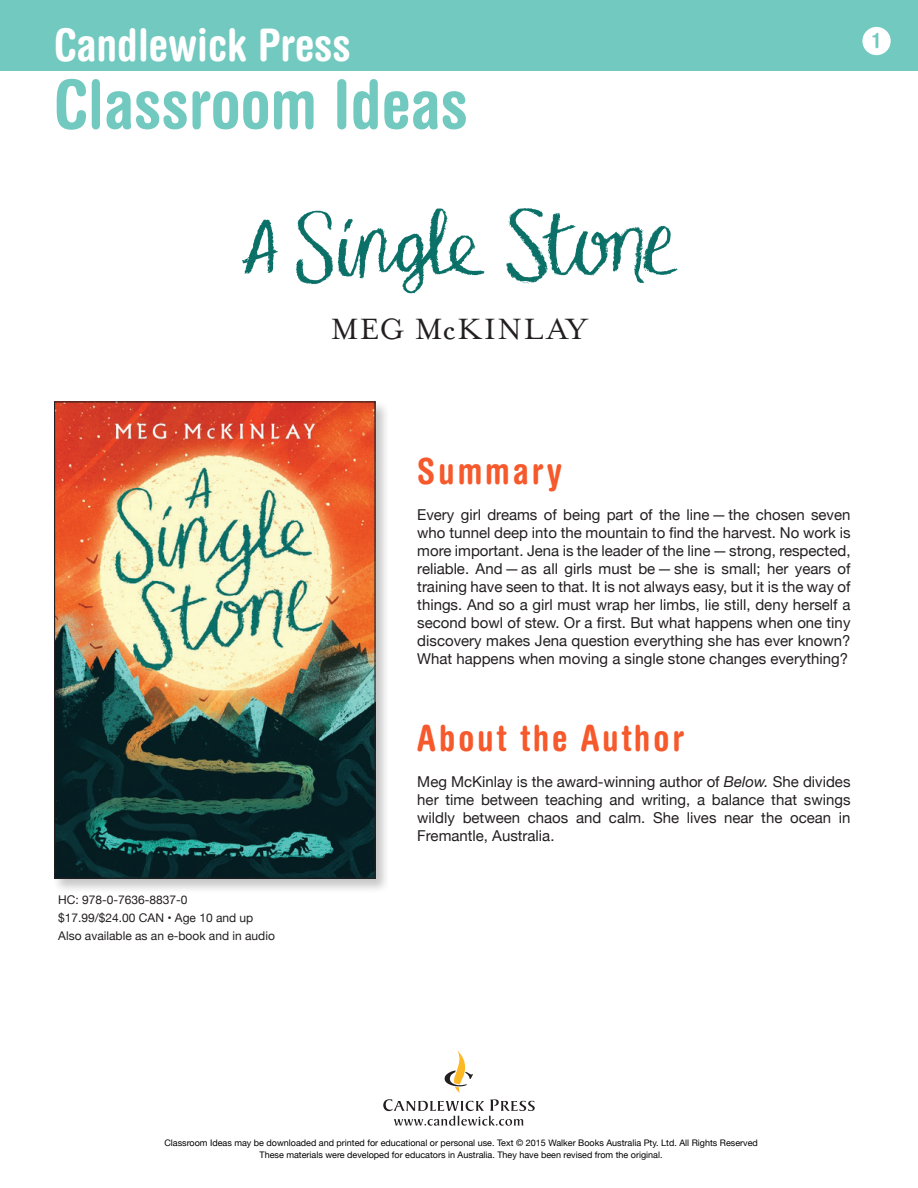
<style>
.page{position:relative;width:918px;height:1188px;background:#fff}
.page>*{position:absolute;margin:0;border:0;box-sizing:border-box;transform-origin:0 0}
.t1{font:700 condensed 67.5px "Helvetica Rounded";color:#72c9bf}
.t2{font:700 condensed 45px "Helvetica Rounded";color:#fff}
.t3{font:700 condensed 36px "Helvetica Rounded";letter-spacing:.08em;color:#f6592b}
.t4{font:33.75px "Mrs Eaves Roman";letter-spacing:.05em;color:#231f20}
.t5{font:700 condensed 21px "Helvetica Rounded";color:#72c9bf}
.t6{font:15px/18px "Helvetica Neue";color:#231f20;text-align:justify}
.t7{font:12px "Helvetica Neue";color:#231f20}
.t8{font:9px "Helvetica Neue";color:#000}
.s1{font-style:italic}
</style>
<div class="page">
<div style="left:0;top:0;width:918px;height:71px;background:#72c9bf"></div>
<div style="left:862px;top:27px;width:29px;height:28px;background:#fff;border-radius:50%"></div>
<img style="left:242px;top:208px;width:436px;height:86px">
<div style="left:52px;top:400px;width:339px;height:493px;background:#231f20;opacity:.25"></div>
<img style="left:56px;top:403px;width:318px;height:474px">
<div style="left:54px;top:401px;width:322px;height:478px;border:1px solid #231f20"></div>
<svg style="left:383px;top:1099px;width:152px;height:27px"></svg>
<svg style="left:444px;top:1051px;width:29px;height:42px"></svg>
<p class="t2" style="left:54px;top:18px;width:298px">Candlewick Press</p>
<p class="t1" style="left:54px;top:63px;width:415px">Classroom Ideas</p>
<p class="t5" style="left:873px;top:28px;width:8px">1</p>
<p class="t7" style="left:58px;top:891px;width:131px">HC: 978-0-7636-8837-0</p>
<p class="t7" style="left:58px;top:909px;width:197px">$17.99/$24.00 CAN • Age 10 and up</p>
<p class="t7" style="left:58px;top:927px;width:218px">Also available as an e-book and in audio</p>
<p class="t4" style="left:331px;top:311px;width:258px">MEG McKINLAY</p>
<p class="t3" style="left:417px;top:450px;width:146px">Summary</p>
<p class="t6" style="left:417px;top:507px;width:435px">Every girl dreams of being part of the line—the chosen seven who tunnel deep into the mountain to find the harvest. No work is more important. Jena is the leader of the line—strong, respected, reliable. And—as all girls must be—she is small; her years of training have seen to that. It is not always easy, but it is the way of things. And so a girl must wrap her limbs, lie still, deny herself a second bowl of stew. Or a first. But what happens when one tiny discovery makes Jena question everything she has ever known?<br>What happens when moving a single stone changes everything?</p>
<p class="t3" style="left:417px;top:716px;width:269px">About the Author</p>
<p class="t6" style="left:417px;top:773px;width:435px">Meg McKinlay is the award-winning author of <span class="s1">Below.</span> She divides her time between teaching and writing, a balance that swings wildly between chaos and calm. She lives near the ocean in Fremantle, Australia.</p>
<p class="t8" style="left:164px;top:1136px;width:595px">Classroom Ideas may be downloaded and printed for educational or personal use. Text © 2015 Walker Books Australia Pty. Ltd. All Rights Reserved</p>
<p class="t8" style="left:260px;top:1148px;width:405px">These materials were developed for educators in Australia. They have been revised from the original.</p>
</div>
